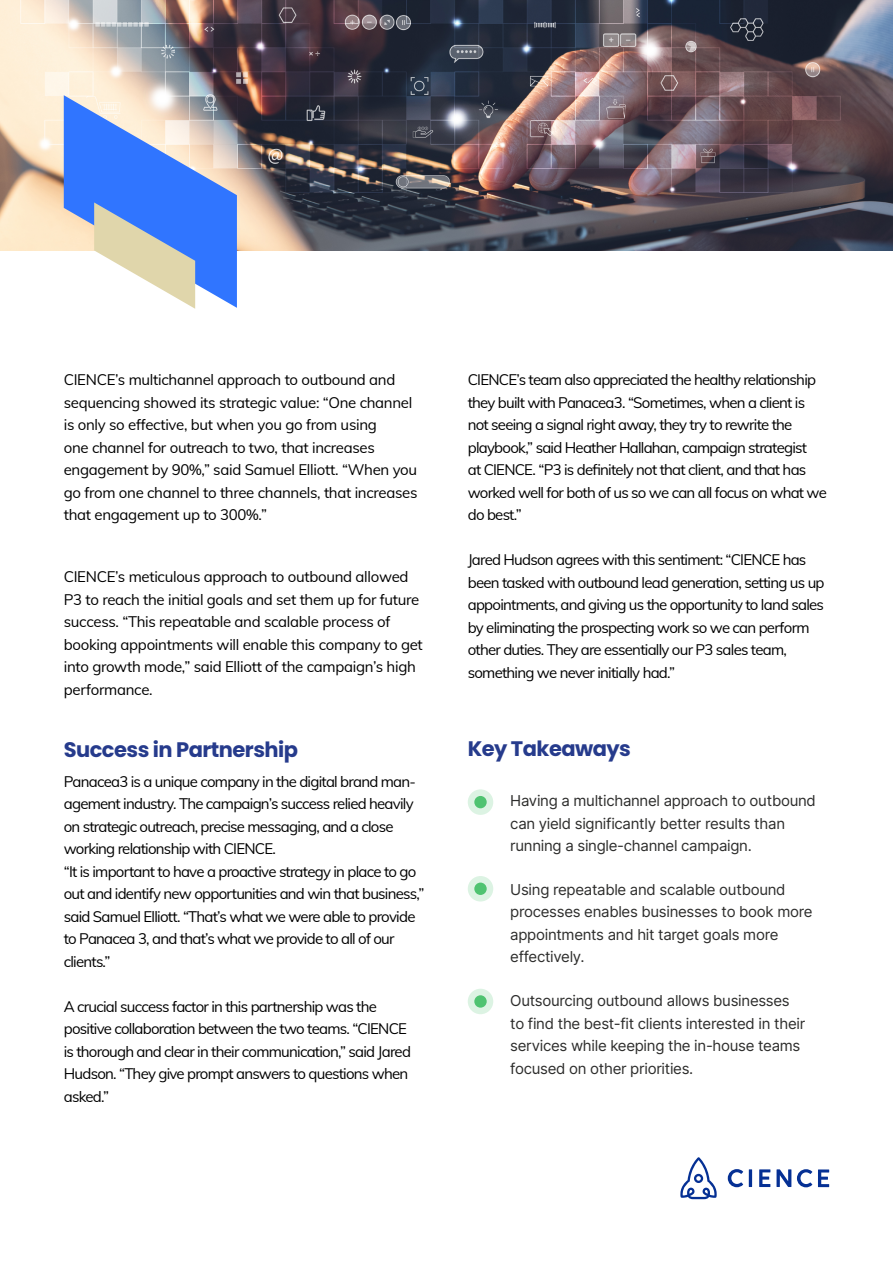
<style>
.page{position:relative;width:893px;height:1263px;background:#fff}
.page>*{position:absolute;margin:0;border:0;box-sizing:border-box;transform-origin:0 0}
.t1{font:700 21px "Poppins";letter-spacing:-.025em;color:#263b8c}
.t2{font:15px/22.5px "Mulish";letter-spacing:-.05em;color:#000}
.t3{font:15px/22.5px "Mulish";letter-spacing:-.02em;color:#000}
.t4{font:15px/22.5px "Inter";letter-spacing:-.02em;color:#2d2d2c}
</style>
<div class="page">
<svg style="left:728px;top:1169px;width:15px;height:18px"></svg>
<hr style="left:749px;top:1169px;width:3px;height:18px;background:#053094">
<svg style="left:759px;top:1169px;width:11px;height:18px"></svg>
<svg style="left:797px;top:1169px;width:15px;height:18px"></svg>
<svg style="left:818px;top:1169px;width:11px;height:18px"></svg>
<svg style="left:776px;top:1169px;width:15px;height:18px"></svg>
<svg style="left:680px;top:1157px;width:37px;height:42px"></svg>
<img style="left:0;top:0;width:893px;height:250px">
<svg style="left:64px;top:95px;width:173px;height:214px;background:#93ade4"></svg>
<div style="left:468px;top:789px;width:25px;height:26px;background:#dcf3e3;border-radius:50%"></div>
<div style="left:474px;top:796px;width:13px;height:12px;background:#4fc371;border-radius:50%"></div>
<div style="left:468px;top:876px;width:25px;height:25px;background:#dcf3e3;border-radius:50%"></div>
<div style="left:474px;top:882px;width:13px;height:13px;background:#4fc371;border-radius:50%"></div>
<div style="left:468px;top:989px;width:25px;height:25px;background:#dcf3e3;border-radius:50%"></div>
<div style="left:474px;top:995px;width:13px;height:13px;background:#4fc371;border-radius:50%"></div>
<p class="t3" style="left:64px;top:368px;width:355px">CIENCE’s multichannel approach to outbound and sequencing showed its strategic value: “One channel is only so effective, but when you go from using<br>one channel for outreach to two, that increases engagement by 90%,” said Samuel Elliott. “When you go from one channel to three channels, that increases that engagement up to 300%.”</p>
<p class="t3" style="left:64px;top:565px;width:361px">CIENCE’s meticulous approach to outbound allowed P3 to reach the initial goals and set them up for future success. “This repeatable and scalable process of booking appointments will enable this company to get into growth mode,” said Elliott of the campaign’s high performance.</p>
<h1 class="t1" style="left:64px;top:737px;width:236px">Success in Partnership</h1>
<p class="t2" style="left:64px;top:769px;width:362px">Panacea3 is a unique company in the digital brand man&shy;agement industry. The campaign’s success relied heavily on strategic outreach, precise messaging, and a close working relationship with CIENCE.<br>“It is important to have a proactive strategy in place to go out and identify new opportunities and win that business,” said Samuel Elliott. “That’s what we were able to provide to Panacea 3, and that’s what we provide to all of our clients.”</p>
<p class="t2" style="left:64px;top:994px;width:349px">A crucial success factor in this partnership was the positive collaboration between the two teams. “CIENCE is thorough and clear in their communication,” said Jared Hudson. “They give prompt answers to questions when asked.”</p>
<p class="t2" style="left:468px;top:368px;width:361px">CIENCE’s team also appreciated the healthy relationship they built with Panacea3. “Sometimes, when a client is not seeing a signal right away, they try to rewrite the playbook,” said Heather Hallahan, campaign strategist<br>at CIENCE. “P3 is definitely not that client, and that has worked well for both of us so we can all focus on what we do best.”</p>
<p class="t2" style="left:468px;top:548px;width:358px">Jared Hudson agrees with this sentiment: “CIENCE has been tasked with outbound lead generation, setting us up appointments, and giving us the opportunity to land sales by eliminating the prospecting work so we can perform other duties. They are essentially our P3 sales team, something we never initially had.”</p>
<h1 class="t1" style="left:468px;top:737px;width:165px">Key Takeaways</h1>
<p class="t4" style="left:510px;top:789px;width:307px">Having a multichannel approach to outbound can yield significantly better results than running a single-channel campaign.</p>
<p class="t4" style="left:510px;top:878px;width:304px">Using repeatable and scalable outbound processes enables businesses to book more appointments and hit target goals more effectively.</p>
<p class="t4" style="left:510px;top:989px;width:296px">Outsourcing outbound allows businesses to find the best-fit clients interested in their services while keeping the in-house teams focused on other priorities.</p>
</div>
